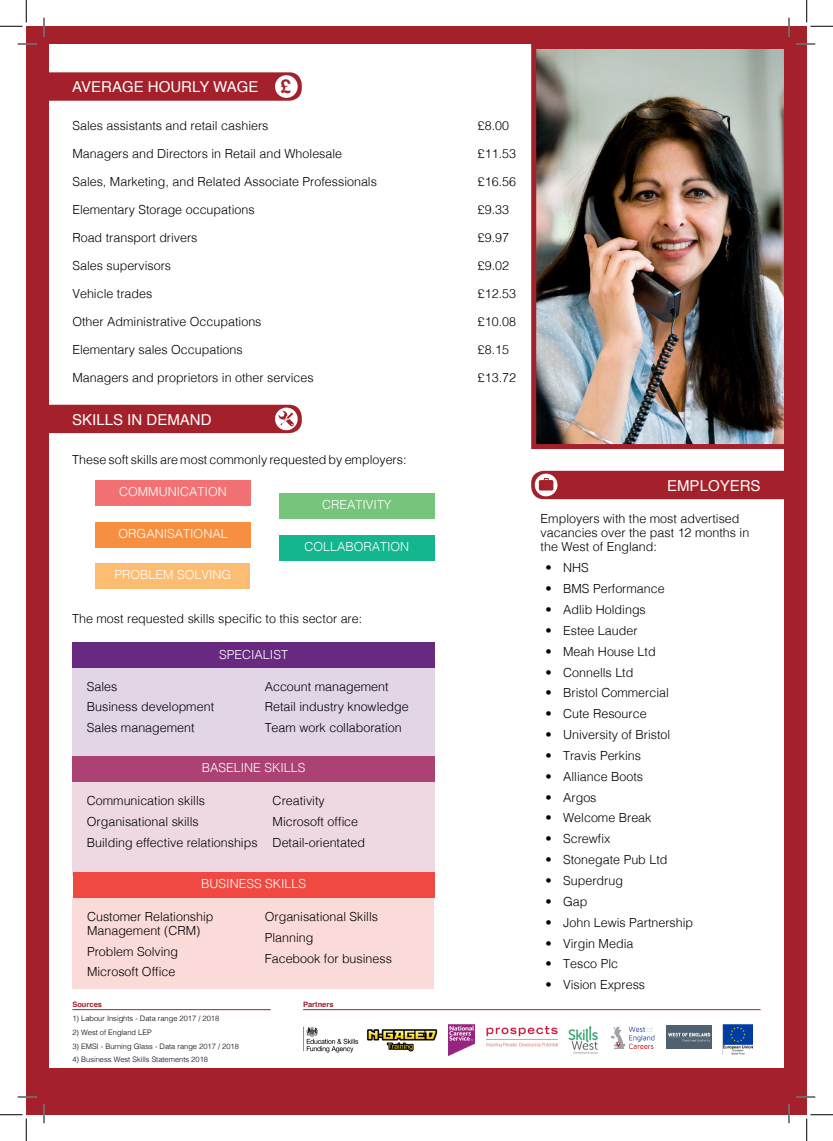
<style>
.page{position:relative;width:833px;height:1141px;background:#fff}
.page>*{position:absolute;margin:0;border:0;box-sizing:border-box;transform-origin:0 0}
.t1{font:700 19px "Helvetica";color:#a4202a}
.t2{font:15px "Helvetica";color:#fff}
.t3{font:300 12.5px/13.8px "Helvetica";color:#000}
.t4{font:300 12.5px "Helvetica";color:#fff}
.t5{font:300 7.5px "Helvetica";color:#000}
.t6{font:700 7.5px "Helvetica";color:#a4202a}
</style>
<div class="page">
<div style="left:72px;top:897px;width:362px;height:91px;background:#fbdbd9"></div>
<div style="left:72px;top:782px;width:362px;height:93px;background:#eed9e3"></div>
<div style="left:72px;top:668px;width:362px;height:103px;background:#e1d5e6"></div>
<div style="left:26px;top:26px;width:780px;height:18px;background:#a4202a"></div>
<img style="left:537px;top:50px;width:245px;height:393px">
<div style="left:531px;top:44px;width:257px;height:405px;border:5px solid #a4202a"></div>
<svg style="left:49px;top:72px;width:252px;height:29px;background:#a62730"></svg>
<div style="left:73px;top:642px;width:361px;height:26px;background:#682a80"></div>
<div style="left:72px;top:756px;width:362px;height:26px;background:#ac4273"></div>
<div style="left:73px;top:871px;width:361px;height:26px;background:#ef4941"></div>
<div style="left:95px;top:480px;width:155px;height:26px;background:#f27274"></div>
<div style="left:95px;top:521px;width:155px;height:26px;background:#f68f40"></div>
<div style="left:95px;top:563px;width:155px;height:26px;background:#fcbd72"></div>
<div style="left:279px;top:493px;width:155px;height:26px;background:#77c47b"></div>
<div style="left:279px;top:534px;width:155px;height:26px;background:#13b68f"></div>
<div style="left:275px;top:75px;width:22px;height:23px;background:#fff;border-radius:50%"></div>
<svg style="left:49px;top:404px;width:252px;height:29px;background:#aa303a"></svg>
<div style="left:531px;top:471px;width:252px;height:28px;background:#a4202a"></div>
<div style="left:44px;top:1068px;width:762px;height:46px;background:#a4202a"></div>
<div style="left:26px;top:44px;width:23px;height:1070px;background:#a4202a"></div>
<div style="left:783px;top:37px;width:23px;height:1059px;background:#a4202a"></div>
<hr style="left:72px;top:1009px;width:198px;height:1px;background:#a4202a">
<img style="left:303px;top:1026px;width:56px;height:27px">
<img style="left:722px;top:1024px;width:30px;height:30px">
<img style="left:367px;top:1029px;width:70px;height:23px">
<img style="left:448px;top:1024px;width:26px;height:31px">
<img style="left:486px;top:1026px;width:71px;height:20px">
<img style="left:568px;top:1026px;width:30px;height:28px">
<img style="left:610px;top:1025px;width:45px;height:23px">
<img style="left:666px;top:1025px;width:45px;height:23px">
<hr style="left:303px;top:1009px;width:457px;height:1px;background:#a4202a">
<svg style="left:18px;top:43px;width:18px;height:2px"></svg>
<svg style="left:796px;top:43px;width:18px;height:2px"></svg>
<svg style="left:18px;top:1096px;width:18px;height:1px"></svg>
<svg style="left:796px;top:1096px;width:18px;height:1px"></svg>
<svg style="left:43px;top:18px;width:2px;height:18px"></svg>
<svg style="left:43px;top:1104px;width:2px;height:19px"></svg>
<svg style="left:788px;top:18px;width:1px;height:18px"></svg>
<svg style="left:787px;top:1104px;width:2px;height:19px"></svg>
<svg style="left:0;top:0;width:27px;height:27px"></svg>
<svg style="left:0;top:1114px;width:27px;height:26px"></svg>
<svg style="left:806px;top:0;width:26px;height:27px"></svg>
<svg style="left:806px;top:1114px;width:26px;height:26px"></svg>
<p class="t2" style="left:72px;top:76px;width:188px">AVERAGE HOURLY WAGE</p>
<h1 class="t1" style="left:280px;top:71px;width:12px">£</h1>
<p class="t3" style="left:72px;top:118px;width:197px">Sales assistants and retail cashiers</p>
<p class="t3" style="left:477px;top:118px;width:33px">£8.00</p>
<p class="t3" style="left:72px;top:146px;width:271px">Managers and Directors in Retail and Wholesale</p>
<p class="t3" style="left:477px;top:146px;width:40px">£11.53</p>
<p class="t3" style="left:72px;top:174px;width:306px">Sales, Marketing, and Related Associate Professionals</p>
<p class="t3" style="left:477px;top:174px;width:40px">£16.56</p>
<p class="t3" style="left:72px;top:202px;width:184px">Elementary Storage occupations</p>
<p class="t3" style="left:477px;top:202px;width:33px">£9.33</p>
<p class="t3" style="left:72px;top:230px;width:127px">Road transport drivers</p>
<p class="t3" style="left:477px;top:230px;width:33px">£9.97</p>
<p class="t3" style="left:72px;top:258px;width:100px">Sales supervisors</p>
<p class="t3" style="left:477px;top:258px;width:33px">£9.02</p>
<p class="t3" style="left:72px;top:286px;width:81px">Vehicle trades</p>
<p class="t3" style="left:477px;top:286px;width:40px">£12.53</p>
<p class="t3" style="left:72px;top:313px;width:190px">Other Administrative Occupations</p>
<p class="t3" style="left:477px;top:313px;width:40px">£10.08</p>
<p class="t3" style="left:72px;top:341px;width:172px">Elementary sales Occupations</p>
<p class="t3" style="left:477px;top:341px;width:33px">£8.15</p>
<p class="t3" style="left:72px;top:369px;width:243px">Managers and proprietors in other services</p>
<p class="t3" style="left:477px;top:369px;width:40px">£13.72</p>
<p class="t2" style="left:72px;top:408px;width:141px">SKILLS IN DEMAND</p>
<p class="t3" style="left:72px;top:452px;width:335px">These soft skills are most commonly requested by employers:</p>
<p class="t4" style="left:119px;top:481px;width:109px">COMMUNICATION</p>
<p class="t4" style="left:118px;top:522px;width:111px">ORGANISATIONAL</p>
<p class="t4" style="left:114px;top:564px;width:118px">PROBLEM SOLVING</p>
<p class="t4" style="left:322px;top:494px;width:71px">CREATIVITY</p>
<p class="t4" style="left:304px;top:535px;width:106px">COLLABORATION</p>
<p class="t3" style="left:72px;top:610px;width:291px">The most requested skills specific to this sector are:</p>
<p class="t4" style="left:219px;top:643px;width:70px">SPECIALIST</p>
<p class="t3" style="left:87px;top:678px;width:32px">Sales</p>
<p class="t3" style="left:87px;top:699px;width:129px">Business development</p>
<p class="t3" style="left:87px;top:720px;width:109px">Sales management</p>
<p class="t3" style="left:264px;top:678px;width:125px">Account management</p>
<p class="t3" style="left:264px;top:699px;width:145px">Retail industry knowledge</p>
<p class="t3" style="left:264px;top:720px;width:138px">Team work collaboration</p>
<p class="t4" style="left:202px;top:757px;width:105px">BASELINE SKILLS</p>
<p class="t3" style="left:87px;top:793px;width:120px">Communication skills</p>
<p class="t3" style="left:87px;top:813px;width:113px">Organisational skills</p>
<p class="t3" style="left:87px;top:834px;width:172px">Building effective relationships</p>
<p class="t3" style="left:272px;top:793px;width:54px">Creativity</p>
<p class="t3" style="left:272px;top:813px;width:87px">Microsoft office</p>
<p class="t3" style="left:272px;top:834px;width:94px">Detail-orientated</p>
<p class="t4" style="left:201px;top:872px;width:106px">BUSINESS SKILLS</p>
<p class="t3" style="left:87px;top:908px;width:128px">Customer Relationship<br>Management (CRM)</p>
<p class="t3" style="left:87px;top:943px;width:92px">Problem Solving</p>
<p class="t3" style="left:87px;top:964px;width:90px">Microsoft Office</p>
<p class="t3" style="left:264px;top:908px;width:115px">Organisational Skills</p>
<p class="t3" style="left:264px;top:929px;width:50px">Planning</p>
<p class="t3" style="left:264px;top:950px;width:129px">Facebook for business</p>
<p class="t6" style="left:72px;top:998px;width:31px">Sources</p>
<p class="t5" style="left:72px;top:1011px;width:148px">1) Labour Insights - Data range 2017 / 2018</p>
<p class="t5" style="left:72px;top:1025px;width:81px">2) West of England LEP</p>
<p class="t5" style="left:72px;top:1039px;width:168px">3) EMSI - Burning Glass - Data range 2017 / 2018</p>
<p class="t5" style="left:72px;top:1053px;width:137px">4) Business West Skills Statements 2018</p>
<p class="t6" style="left:303px;top:998px;width:32px">Partners</p>
<p class="t2" style="left:666px;top:474px;width:95px">EMPLOYERS</p>
<p class="t3" style="left:540px;top:511px;width:210px">Employers with the most advertised vacancies over the past 12 months in the West of England:</p>
<p class="t3" style="left:545px;top:560px;width:45px">• NHS</p>
<p class="t3" style="left:545px;top:581px;width:121px">• BMS Performance</p>
<p class="t3" style="left:545px;top:601px;width:102px">• Adlib Holdings</p>
<p class="t3" style="left:545px;top:622px;width:94px">• Estee Lauder</p>
<p class="t3" style="left:545px;top:643px;width:112px">• Meah House Ltd</p>
<p class="t3" style="left:545px;top:664px;width:89px">• Connells Ltd</p>
<p class="t3" style="left:545px;top:685px;width:125px">• Bristol Commercial</p>
<p class="t3" style="left:545px;top:706px;width:103px">• Cute Resource</p>
<p class="t3" style="left:545px;top:726px;width:126px">• University of Bristol</p>
<p class="t3" style="left:545px;top:747px;width:97px">• Travis Perkins</p>
<p class="t3" style="left:545px;top:768px;width:99px">• Alliance Boots</p>
<p class="t3" style="left:545px;top:789px;width:53px">• Argos</p>
<p class="t3" style="left:545px;top:810px;width:107px">• Welcome Break</p>
<p class="t3" style="left:545px;top:831px;width:66px">• Screwfix</p>
<p class="t3" style="left:545px;top:851px;width:123px">• Stonegate Pub Ltd</p>
<p class="t3" style="left:545px;top:872px;width:79px">• Superdrug</p>
<p class="t3" style="left:545px;top:893px;width:44px">• Gap</p>
<p class="t3" style="left:545px;top:914px;width:149px">• John Lewis Partnership</p>
<p class="t3" style="left:545px;top:935px;width:89px">• Virgin Media</p>
<p class="t3" style="left:545px;top:956px;width:74px">• Tesco Plc</p>
<p class="t3" style="left:545px;top:976px;width:101px">• Vision Express</p>
</div>
